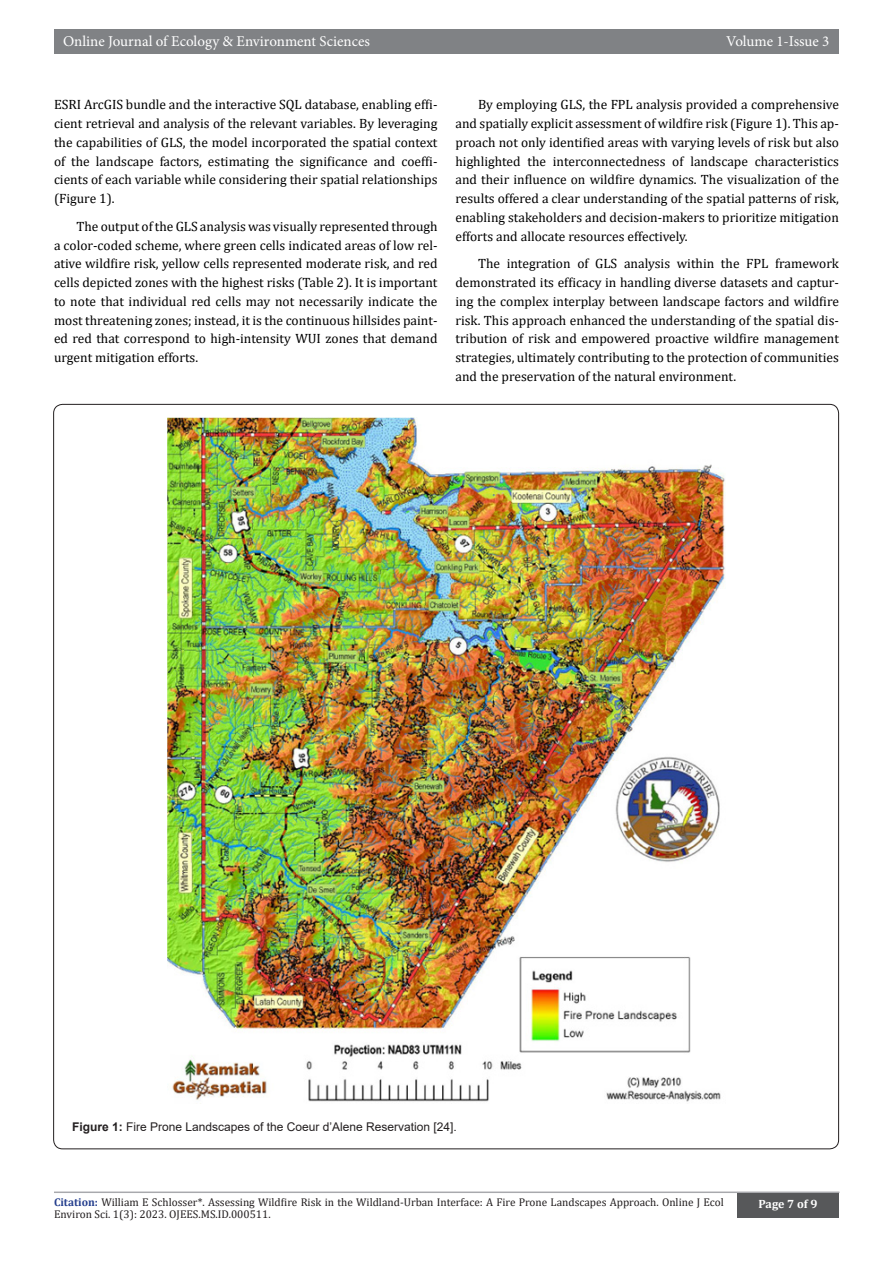
<style>
.page{position:relative;width:893px;height:1263px;background:#fff}
.page>*{position:absolute;margin:0;border:0;box-sizing:border-box;transform-origin:0 0}
.t1{font:15px "Minion Pro";color:#fff}
.t2{font:13.5px/18.8px "Cambria";color:#000;text-align:justify}
.t3{font:12px "Arial";color:#231f20}
.t4{font:700 12px "Cambria";color:#fff}
.t5{font:11.25px/12px "Cambria";color:#231f20}
.s1{font-weight:700}
.s2{font-weight:700;color:#253f8e}
</style>
<div class="page">
<hr style="left:54px;top:1191px;width:785px;height:2px;background:#a8a9ad">
<div style="left:54px;top:29px;width:785px;height:25px;background:#808285"></div>
<div style="left:737px;top:1193px;width:102px;height:24px;background:#57585a"></div>
<img style="left:167px;top:418px;width:558px;height:684px">
<p class="t1" style="left:63px;top:31px;width:308px">Online Journal of Ecology &amp; Environment Sciences</p>
<p class="t1" style="left:726px;top:31px;width:105px">Volume 1-Issue 3</p>
<p class="t2" style="left:54px;top:95px;width:385px">ESRI ArcGIS bundle and the interactive SQL database, enabling effi&shy;cient retrieval and analysis of the relevant variables. By leveraging the capabilities of GLS, the model incorporated the spatial context of the landscape factors, estimating the significance and coeffi&shy;cients of each variable while considering their spatial relationships (Figure 1).</p>
<p class="t2" style="left:54px;top:217px;width:385px;text-indent:22px">The output of the GLS analysis was visually represented through a color-coded scheme, where green cells indicated areas of low rel&shy;ative wildfire risk, yellow cells represented moderate risk, and red cells depicted zones with the highest risks (Table 2). It is important to note that individual red cells may not necessarily indicate the most threatening zones; instead, it is the continuous hillsides paint&shy;ed red that correspond to high-intensity WUI zones that demand urgent mitigation efforts.</p>
<p class="t2" style="left:455px;top:95px;width:385px;text-indent:22px">By employing GLS, the FPL analysis provided a comprehensive and spatially explicit assessment of wildfire risk (Figure 1). This ap&shy;proach not only identified areas with varying levels of risk but also highlighted the interconnectedness of landscape characteristics and their influence on wildfire dynamics. The visualization of the results offered a clear understanding of the spatial patterns of risk, enabling stakeholders and decision-makers to prioritize mitigation efforts and allocate resources effectively.</p>
<p class="t2" style="left:455px;top:254px;width:385px;text-indent:22px">The integration of GLS analysis within the FPL framework demonstrated its efficacy in handling diverse datasets and captur&shy;ing the complex interplay between landscape factors and wildfire risk. This approach enhanced the understanding of the spatial dis&shy;tribution of risk and empowered proactive wildfire management strategies, ultimately contributing to the protection of communities and the preservation of the natural environment.</p>
<p class="t3" style="left:72px;top:1118px;width:386px"><span class="s1">Figure 1:</span> Fire Prone Landscapes of the Coeur d’Alene Reservation [24].</p>
<p class="t5" style="left:54px;top:1196px;width:671px"><span class="s2">Citation:</span> William E Schlosser*. Assessing Wildfire Risk in the Wildland-Urban Interface: A Fire Prone Landscapes Approach. Online J Ecol<br>Environ Sci. 1(3): 2023. OJEES.MS.ID.000511.</p>
<p class="t4" style="left:758px;top:1196px;width:60px">Page 7 of 9</p>
</div>
